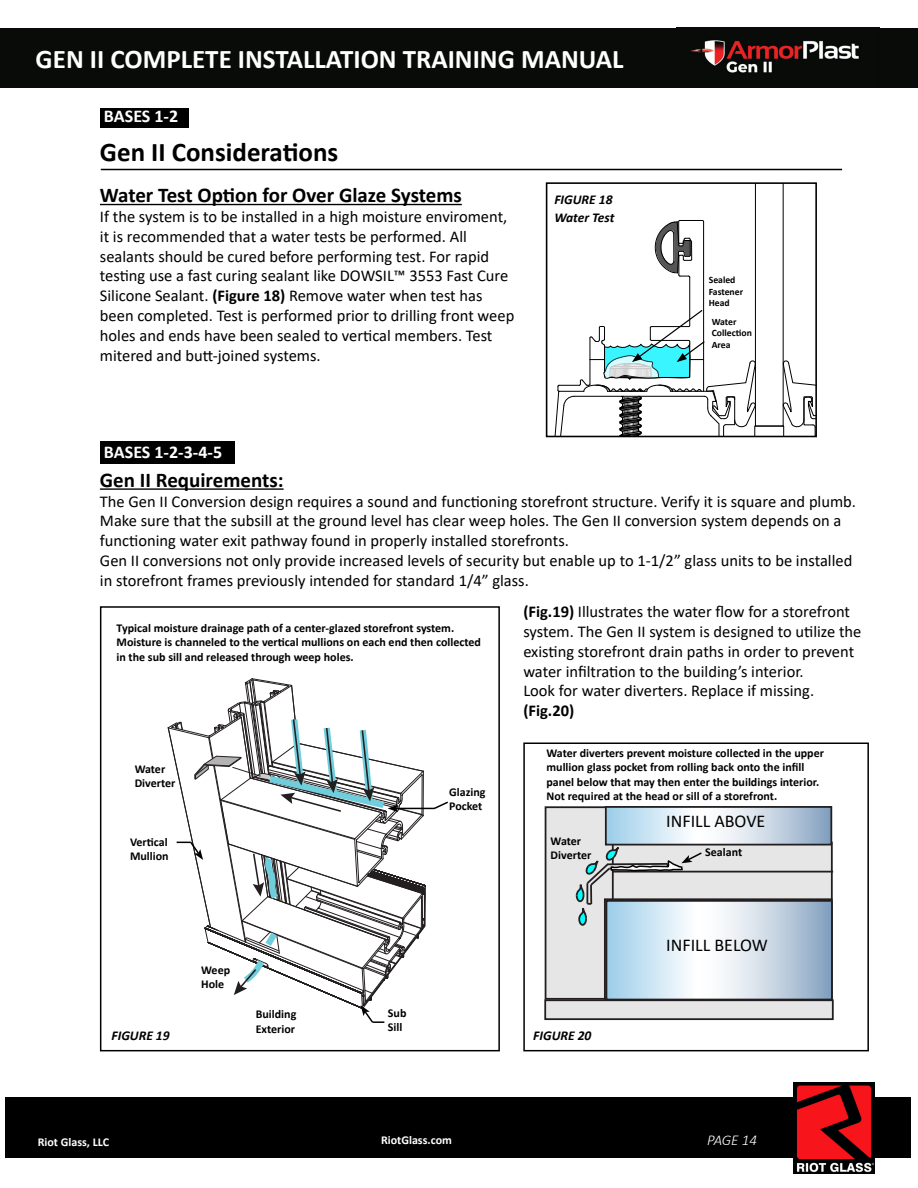
<style>
.page{position:relative;width:918px;height:1188px;background:#fff}
.page>*{position:absolute;margin:0;border:0;box-sizing:border-box;transform-origin:0 0}
.t1{font:700 27px "Calibri";color:#fff}
.t2{font:700 27px "Calibri";color:#000}
.t3{font:700 21px "Calibri";color:#000}
.t4{font:700 18px "Calibri";letter-spacing:-.005em;color:#fff}
.t5{font:18px "Calibri";color:#000}
.t6{font:16.5px/19.8px "Calibri";color:#000}
.t7{font:700 16.5px "Calibri";color:#000}
.t8{font:italic 300 15px "Calibri";letter-spacing:-.01em;color:#fff}
.t9{font:italic 700 13.5px "Calibri";color:#000}
.t10{font:700 12px/14.4px "Calibri";color:#000}
.t11{font:700 12px "Calibri";color:#fff}
.t12{font:700 9.75px/11.7px "Calibri";color:#000}
.s1{font-weight:700}
</style>
<div class="page">
<svg style="left:550px;top:183px;width:266px;height:254px"></svg>
<div style="left:5px;top:1097px;width:906px;height:61px;background:#000"></div>
<img style="left:794px;top:1083px;width:80px;height:90px">
<div style="left:0;top:28px;width:918px;height:59px;background:#090b09"></div>
<img style="left:690px;top:40px;width:169px;height:33px">
<div style="left:100px;top:108px;width:89px;height:20px;background:#000"></div>
<hr style="left:101px;top:169px;width:741px;height:1px;background:#000">
<hr style="left:100px;top:204px;width:362px;height:1px;background:#000">
<hr style="left:100px;top:488px;width:184px;height:2px;background:#000">
<div style="left:100px;top:606px;width:400px;height:445px;border:2px solid #000"></div>
<hr style="left:396px;top:808px;width:39px;height:1px;background:#000">
<svg style="left:167px;top:678px;width:259px;height:345px"></svg>
<svg style="left:432px;top:801px;width:16px;height:9px"></svg>
<div style="left:545px;top:1000px;width:288px;height:19px;background:#e6e6e6"></div>
<div style="left:544px;top:999px;width:290px;height:21px;border:2px solid #231f20"></div>
<div style="left:523px;top:742px;width:346px;height:309px;border:2px solid #000"></div>
<svg style="left:544px;top:806px;width:290px;height:195px;background:#c7d1d8"></svg>
<div style="left:100px;top:441px;width:135px;height:22px;background:#000"></div>
<p class="t1" style="left:36px;top:40px;width:589px">GEN II COMPLETE INSTALLATION TRAINING MANUAL</p>
<p class="t4" style="left:104px;top:103px;width:76px">BASES 1-2</p>
<p class="t2" style="left:100px;top:133px;width:240px">Gen II Considerations</p>
<p class="t3" style="left:100px;top:180px;width:363px">Water Test Option for Over Glaze Systems</p>
<p class="t6" style="left:100px;top:206px;width:416px">If the system is to be installed in a high moisture enviroment, it is recommended that a water tests be performed. All sealants should be cured before performing test. For rapid testing use a fast curing sealant like DOWSIL™ 3553 Fast Cure Silicone Sealant. <span class="s1">(Figure 18)</span> Remove water when test has been completed. Test is performed prior to drilling front weep holes and ends have been sealed to vertical members. Test mitered and butt-joined systems.</p>
<p class="t4" style="left:104px;top:439px;width:120px">BASES 1-2-3-4-5</p>
<p class="t9" style="left:554px;top:190px;width:60px">FIGURE 18</p>
<p class="t9" style="left:554px;top:208px;width:62px">Water Test</p>
<p class="t12" style="left:709px;top:274px;width:36px">Sealed<br>Fastener<br>Head</p>
<p class="t12" style="left:712px;top:316px;width:42px">Water<br>Collection<br>Area</p>
<p class="t3" style="left:100px;top:465px;width:185px">Gen II Requirements:</p>
<p class="t6" style="left:100px;top:491px;width:758px">The Gen II Conversion design requires a sound and functioning storefront structure. Verify it is square and plumb.<br>Make sure that the subsill at the ground level has clear weep holes. The Gen II conversion system depends on a functioning water exit pathway found in properly installed storefronts.</p>
<p class="t6" style="left:100px;top:550px;width:754px">Gen II conversions not only provide increased levels of security but enable up to 1-1/2” glass units to be installed in storefront frames previously intended for standard 1/4” glass.</p>
<p class="t10" style="left:117px;top:621px;width:366px">Typical moisture drainage path of a center-glazed storefront system.<br>Moisture is channeled to the vertical mullions on each end then collected</p>
<p class="t10" style="left:117px;top:649px;width:239px">in the sub sill and released through weep holes.</p>
<p class="t10" style="left:135px;top:762px;width:42px">Water<br>Diverter</p>
<p class="t10" style="left:130px;top:835px;width:40px">Vertical<br>Mullion</p>
<p class="t10" style="left:201px;top:962px;width:30px">Weep<br>Hole</p>
<p class="t10" style="left:449px;top:784px;width:38px">Glazing<br>Pocket</p>
<p class="t6" style="left:523px;top:601px;width:340px"><span class="s1">(Fig.19)</span> Illustrates the water flow for a storefront system. The Gen II system is designed to utilize the existing storefront drain paths in order to prevent water infiltration to the building’s interior.</p>
<p class="t6" style="left:523px;top:681px;width:292px">Look for water diverters. Replace if missing.</p>
<p class="t7" style="left:523px;top:699px;width:52px">(Fig.20)</p>
<p class="t10" style="left:546px;top:745px;width:279px">Water diverters prevent moisture collected in the upper mullion glass pocket from rolling back onto the infill panel below that may then enter the buildings interior.<br>Not required at the head or sill of a storefront.</p>
<p class="t5" style="left:666px;top:808px;width:101px">INFILL ABOVE</p>
<p class="t10" style="left:705px;top:845px;width:38px">Sealant</p>
<p class="t10" style="left:551px;top:834px;width:42px">Water<br>Diverter</p>
<p class="t5" style="left:666px;top:933px;width:103px">INFILL BELOW</p>
<p class="t10" style="left:388px;top:1006px;width:20px">Sub<br>Sill</p>
<p class="t10" style="left:256px;top:1007px;width:42px">Building<br>Exterior</p>
<p class="t9" style="left:112px;top:1026px;width:60px">FIGURE 19</p>
<p class="t9" style="left:533px;top:1026px;width:60px">FIGURE 20</p>
<p class="t11" style="left:38px;top:1133px;width:73px">Riot Glass, LLC</p>
<p class="t8" style="left:707px;top:1131px;width:52px">PAGE 14</p>
<p class="t11" style="left:381px;top:1132px;width:72px">RiotGlass.com</p>
</div>
